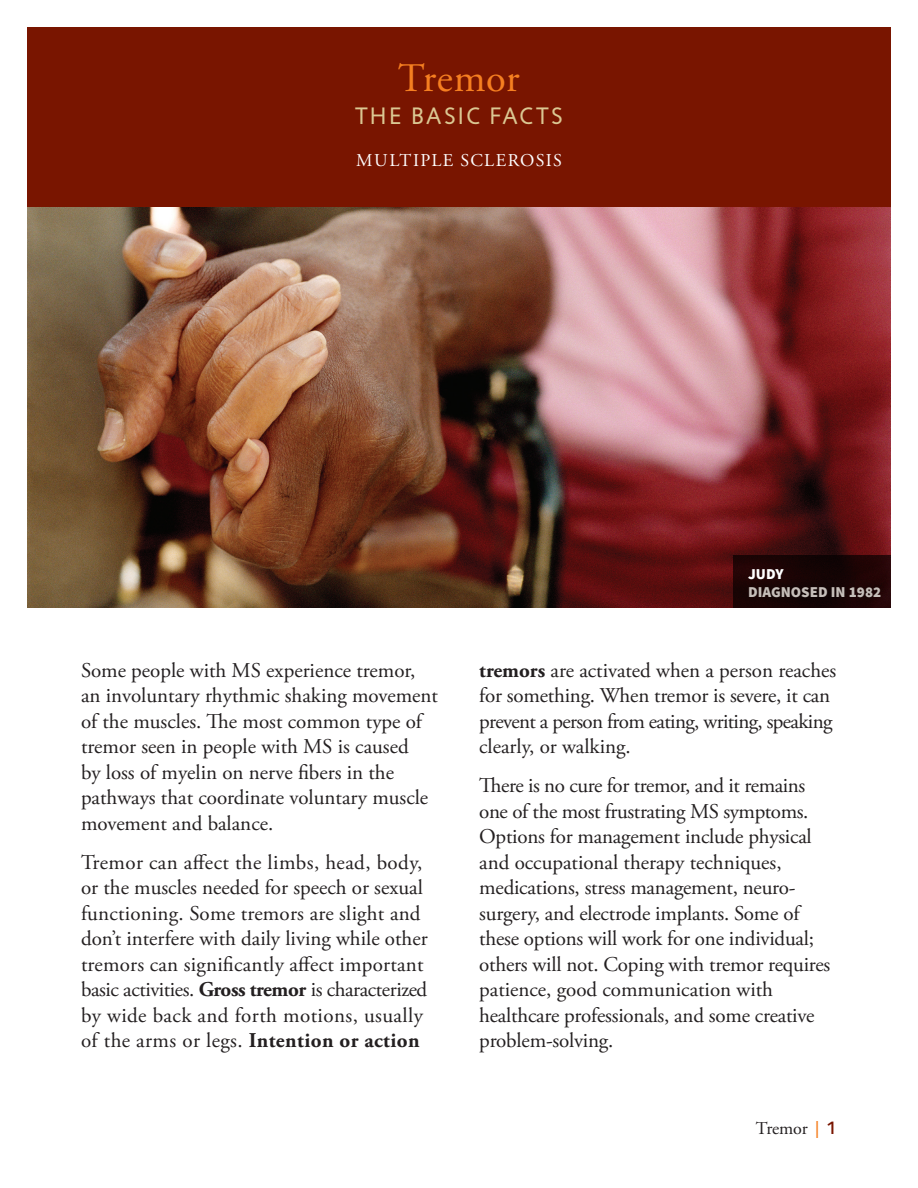
<style>
.page{position:relative;width:918px;height:1188px;background:#fff}
.page>*{position:absolute;margin:0;border:0;box-sizing:border-box;transform-origin:0 0}
.t1{font:40.5px "Adobe Garamond Pro";letter-spacing:.015em;color:#f57f21}
.t2{font:24px "Jigsaw";letter-spacing:.1em;color:#dbc893}
.t3{font:21px/25.5px "Adobe Garamond Pro";color:#231f20}
.t4{font:18px "Adobe Garamond Pro";letter-spacing:.08em;color:#fff}
.t5{font:18px "Adobe Garamond Pro";letter-spacing:-.01em;color:#231f20}
.t6{font:900 15px "Source Sans Pro";color:#c5beb9}
.t7{font:900 15px "Source Sans Pro";color:#fff}
.s1{font-weight:700}
.s2{font-family:"Jigsaw";color:#f57f21}
.s3{font-family:"Jigsaw";font-weight:500;color:#791500}
</style>
<div class="page">
<img style="left:27px;top:206px;width:864px;height:402px">
<div style="left:27px;top:27px;width:864px;height:179px;background:#791500"></div>
<svg style="left:733px;top:555px;width:158px;height:53px;background:#1a0404"></svg>
<h1 class="t1" style="left:398px;top:54px;width:123px">Tremor</h1>
<p class="t2" style="left:355px;top:102px;width:209px">THE BASIC FACTS</p>
<p class="t4" style="left:356px;top:150px;width:207px">MULTIPLE SCLEROSIS</p>
<p class="t7" style="left:748px;top:565px;width:37px">JUDY</p>
<p class="t6" style="left:748px;top:583px;width:135px">DIAGNOSED IN 1982</p>
<p class="t3" style="left:81px;top:658px;width:359px">Some people with MS experience tremor, an involuntary rhythmic shaking movement of the muscles. The most common type of tremor seen in people with MS is caused<br>by loss of myelin on nerve fibers in the pathways that coordinate voluntary muscle movement and balance.</p>
<p class="t3" style="left:81px;top:850px;width:348px">Tremor can affect the limbs, head, body, or the muscles needed for speech or sexual functioning. Some tremors are slight and don’t interfere with daily living while other tremors can significantly affect important basic activities. <span class="s1">Gross tremor</span> is characterized by wide back and forth motions, usually of the arms or legs. <span class="s1">Intention or action</span></p>
<p class="t3" style="left:479px;top:658px;width:359px"><span class="s1">tremors</span> are activated when a person reaches for something. When tremor is severe, it can prevent a person from eating, writing, speaking clearly, or walking.</p>
<p class="t3" style="left:479px;top:773px;width:353px">There is no cure for tremor, and it remains one of the most frustrating MS symptoms.<br>Options for management include physical and occupational therapy techniques, medications, stress management, neuro&shy;surgery, and electrode implants. Some of these options will work for one individual; others will not. Coping with tremor requires patience, good communication with healthcare professionals, and some creative problem-solving.</p>
<p class="t5" style="left:756px;top:1117px;width:83px">Tremor <span class="s2">|</span> <span class="s3">1</span></p>
</div>
